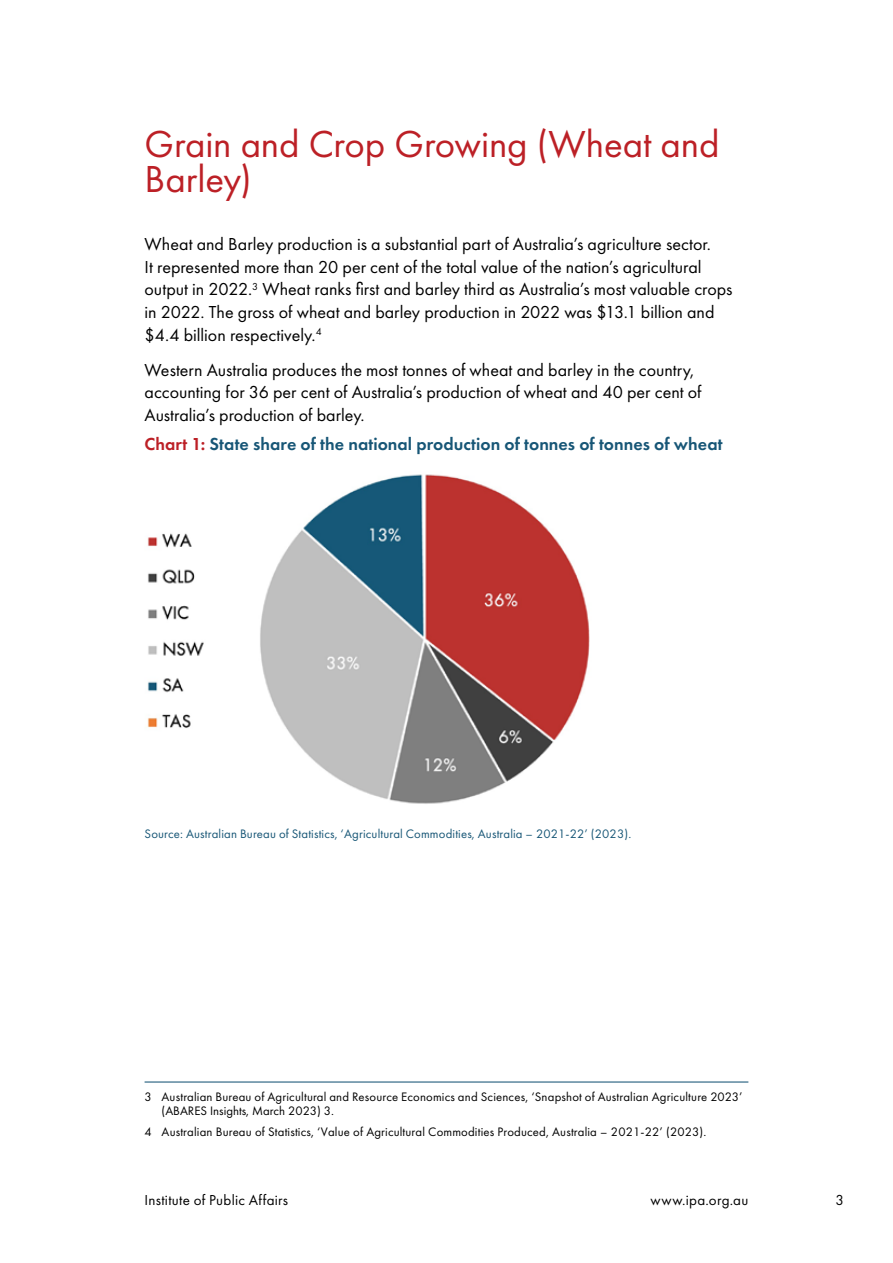
<style>
.page{position:relative;width:893px;height:1263px;background:#fff}
.page>*{position:absolute;margin:0;border:0;box-sizing:border-box;transform-origin:0 0}
.t1{font:39px/34.5px "Futura PT";letter-spacing:-.005em;color:#bc2026}
.t2{font:18px/22.5px "Futura PT";color:#000}
.t3{font:600 18px "Futura PT";color:#175676}
.t4{font:15px "Futura PT";letter-spacing:.02em;color:#000}
.t5{font:12.75px/14.2px "Futura PT";letter-spacing:.01em;color:#000}
.t6{font:12.75px "Futura PT";letter-spacing:.01em;color:#175676}
.s1{color:#bc2026}
</style>
<div class="page">
<img style="left:147px;top:474px;width:443px;height:330px">
<hr style="left:145px;top:1081px;width:603px;height:1px;background:#175676">
<h1 class="t1" style="left:145px;top:127px;width:576px">Grain and Crop Growing (Wheat and<br>Barley)</h1>
<p class="t2" style="left:145px;top:233px;width:589px">Wheat and Barley production is a substantial part of Australia’s agriculture sector.<br>It represented more than 20 per cent of the total value of the nation’s agricultural output in 2022.<sup>3</sup> Wheat ranks first and barley third as Australia’s most valuable crops in 2022. The gross of wheat and barley production in 2022 was $13.1 billion and $4.4 billion respectively.<sup>4</sup></p>
<p class="t2" style="left:145px;top:358px;width:558px">Western Australia produces the most tonnes of wheat and barley in the country, accounting for 36 per cent of Australia’s production of wheat and 40 per cent of<br>Australia’s production of barley.</p>
<p class="t3" style="left:145px;top:433px;width:580px"><span class="s1">Chart 1:</span> State share of the national production of tonnes of tonnes of wheat</p>
<p class="t6" style="left:145px;top:827px;width:488px">Source: Australian Bureau of Statistics, ‘Agricultural Commodities, Australia – 2021-22’ (2023).</p>
<p class="t5" style="left:162px;top:1089px;width:582px;text-indent:-17px">3 Australian Bureau of Agricultural and Resource Economics and Sciences, ‘Snapshot of Australian Agriculture 2023’ (ABARES Insights, March 2023) 3.</p>
<p class="t5" style="left:145px;top:1124px;width:563px">4 Australian Bureau of Statistics, ‘Value of Agricultural Commodities Produced, Australia – 2021-22’ (2023).</p>
<p class="t4" style="left:145px;top:1191px;width:145px">Institute of Public Affairs</p>
<p class="t4" style="left:650px;top:1191px;width:99px">www.ipa.org.au</p>
<p class="t4" style="left:836px;top:1191px;width:10px">3</p>
</div>
